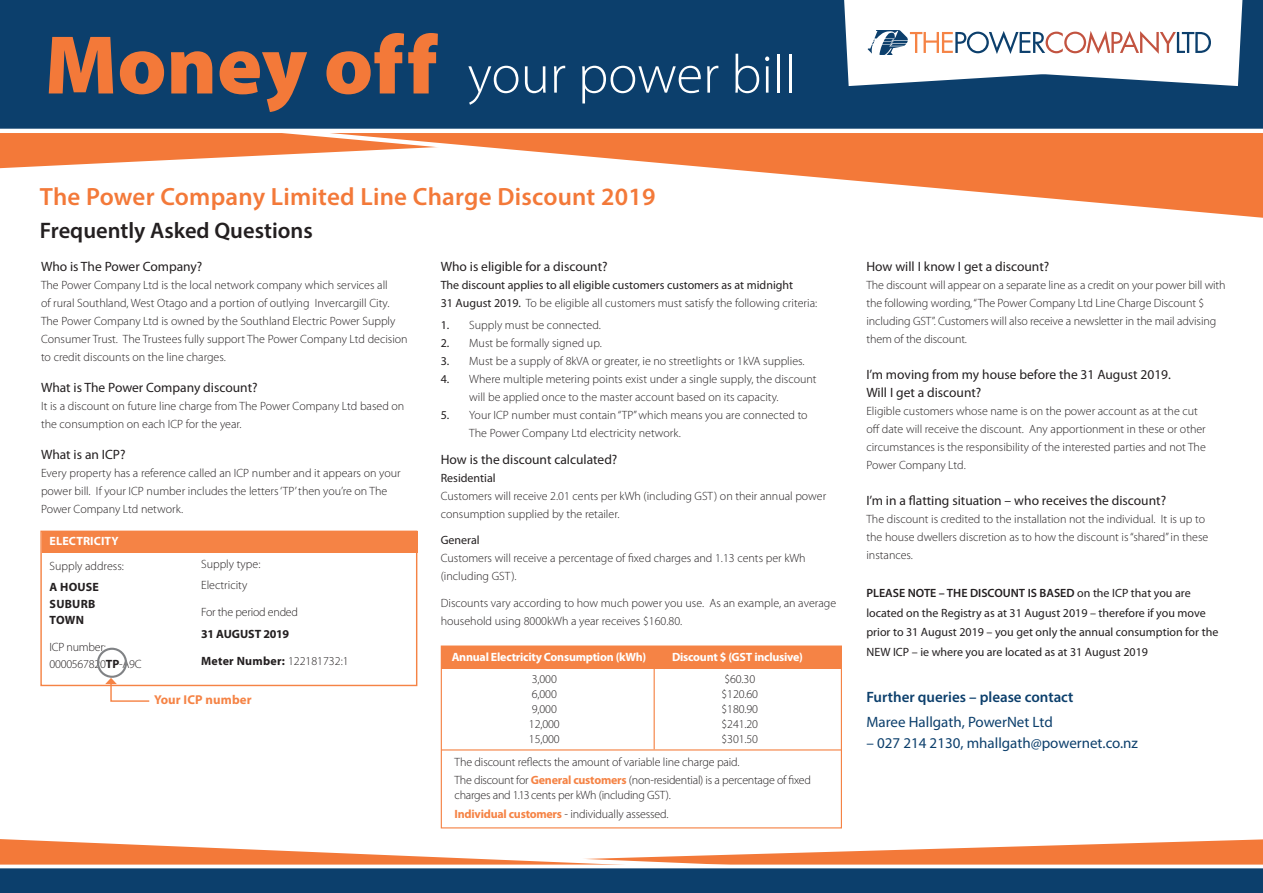
<style>
.page{position:relative;width:1263px;height:893px;background:#fff}
.page>*{position:absolute;margin:0;border:0;box-sizing:border-box;transform-origin:0 0}
.t1{font:900 83.85px "Myriad Pro";color:#f37939}
.t2{font:300 54.9px "Myriad Pro";color:#fff}
.t3{font:600 25.05px "Myriad Pro";letter-spacing:.01em;color:#f37939}
.t4{font:600 22.5px "Myriad Pro";color:#231f20}
.t5{font:15px "Myriad Pro";color:#0c3f6c}
.t6{font:600 15px "Myriad Pro";color:#0c3f6c}
.t7{font:13.5px/18px "Myriad Pro";color:#231f20}
.Normal__Web{font:700 12.9px "Myriad Pro";letter-spacing:.01em;color:#f58345}
.t8{font:300 12px/18px "Myriad Pro";color:#231f20}
.t9{font:12px/19.5px "Myriad Pro";color:#231f20}
.t10{font:300 12px/16.5px "Myriad Pro";letter-spacing:-.02em;color:#231f20}
.t11{font:700 12px "Myriad Pro";letter-spacing:-.02em;color:#fff}
.t12{font:700 12px "Myriad Pro";letter-spacing:.02em;color:#231f20}
.t13{font:700 12px "Myriad Pro";letter-spacing:-.02em;color:#231f20}
.t14{font:700 12px "Myriad Pro";letter-spacing:.01em;color:#fff}
.s1{font-weight:700}
.s2{font-weight:300}
.s3{font-weight:400}
.s4{font-weight:700;color:#f58345}
.s5{font-weight:600}
</style>
<div class="page">
<svg style="left:0;top:133px;width:1263px;height:85px"></svg>
<div style="left:0;top:0;width:1263px;height:129px;background:#0c3f6c"></div>
<svg style="left:844px;top:0;width:398px;height:86px"></svg>
<div style="left:40px;top:531px;width:377px;height:155px;border:1px solid #f58345"></div>
<div style="left:42px;top:531px;width:375px;height:21px;background:#f58345"></div>
<div style="left:97px;top:648px;width:30px;height:30px;border:2px solid #808285;border-radius:50%"></div>
<svg style="left:105px;top:678px;width:46px;height:24px"></svg>
<div style="left:441px;top:646px;width:401px;height:22px;background:#f58345"></div>
<hr style="left:654px;top:654px;width:1px;height:95px;background:#f58345">
<hr style="left:441px;top:749px;width:400px;height:1px;background:#f58345">
<svg style="left:0;top:810px;width:1263px;height:55px"></svg>
<div style="left:0;top:868px;width:1263px;height:25px;background:#0c3f6c"></div>
<p class="t1" style="left:45px;top:9px;width:394px">Money off</p>
<p class="t2" style="left:468px;top:41px;width:330px">your power bill</p>
<p class="t3" style="left:40px;top:180px;width:617px">The Power Company Limited Line Charge Discount 2019</p>
<p class="t4" style="left:40px;top:216px;width:274px">Frequently Asked Questions</p>
<p class="t7" style="left:41px;top:257px;width:163px">Who is The Power Company?</p>
<p class="t8" style="left:41px;top:276px;width:368px">The Power Company Ltd is the local network company which services all<br>of rural Southland, West Otago and a portion of outlying Invercargill City.<br>The Power Company Ltd is owned by the Southland Electric Power Supply Consumer Trust. The Trustees fully support The Power Company Ltd decision to credit discounts on the line charges.</p>
<p class="t7" style="left:41px;top:378px;width:218px">What is The Power Company discount?</p>
<p class="t8" style="left:41px;top:397px;width:365px">It is a discount on future line charge from The Power Company Ltd based on the consumption on each ICP for the year.</p>
<p class="t7" style="left:41px;top:445px;width:86px">What is an ICP?</p>
<p class="t8" style="left:41px;top:463px;width:361px">Every property has a reference called an ICP number and it appears on your power bill. If your ICP number includes the letters ‘TP’ then you’re on The<br>Power Company Ltd network.</p>
<p class="t14" style="left:50px;top:533px;width:71px">ELECTRICITY</p>
<p class="t8" style="left:50px;top:556px;width:76px">Supply address:</p>
<p class="t12" style="left:50px;top:579px;width:51px">A HOUSE</p>
<p class="t12" style="left:50px;top:596px;width:47px">SUBURB</p>
<p class="t12" style="left:50px;top:612px;width:36px">TOWN</p>
<p class="t10" style="left:50px;top:639px;width:94px">ICP number:<br>0000567820<span class="s1">TP</span>-A9C</p>
<p class="t8" style="left:201px;top:554px;width:61px">Supply type:</p>
<p class="t8" style="left:201px;top:576px;width:48px">Electricity</p>
<p class="t10" style="left:201px;top:604px;width:98px">For the period ended</p>
<p class="t13" style="left:201px;top:626px;width:90px">31 AUGUST 2019</p>
<p class="t12" style="left:201px;top:653px;width:149px">Meter Number: <span class="s2">122181732:1</span></p>
<p class="Normal__Web" style="left:154px;top:691px;width:99px">Your ICP number</p>
<p class="t7" style="left:441px;top:257px;width:168px">Who is eligible for a discount?</p>
<p class="t9" style="left:441px;top:276px;width:378px;line-height:18px">The discount applies to all eligible customers customers as at midnight<br>31 August 2019. <span class="s2">To be eligible all customers must satisfy the following criteria:</span></p>
<p class="t8" style="left:441px;top:316px;width:162px"><span class="s3">1.</span> Supply must be connected.</p>
<p class="t8" style="left:441px;top:334px;width:163px"><span class="s3">2.</span> Must be formally signed up.</p>
<p class="t8" style="left:441px;top:352px;width:365px"><span class="s3">3.</span> Must be a supply of 8kVA or greater, ie no streetlights or 1kVA supplies.</p>
<p class="t8" style="left:469px;top:370px;width:349px;text-indent:-28px"><span class="s3">4.</span> Where multiple metering points exist under a single supply, the discount will be applied once to the master account based on its capacity.</p>
<p class="t8" style="left:469px;top:406px;width:340px;text-indent:-28px"><span class="s3">5.</span> Your ICP number must contain “TP” which means you are connected to<br>The Power Company Ltd electricity network.</p>
<p class="t7" style="left:441px;top:450px;width:178px">How is the discount calculated?</p>
<p class="t8" style="left:441px;top:469px;width:387px"><span class="s3">Residential<br></span>Customers will receive 2.01 cents per kWh (including GST) on their annual power consumption supplied by the retailer.</p>
<p class="t8" style="left:441px;top:531px;width:366px"><span class="s3">General<br></span>Customers will receive a percentage of fixed charges and 1.13 cents per kWh (including GST).</p>
<p class="t8" style="left:441px;top:594px;width:397px">Discounts vary according to how much power you use. As an example, an average household using 8000kWh a year receives $160.80.</p>
<p class="t11" style="left:452px;top:649px;width:196px">Annual Electricity Consumption (kWh)</p>
<p class="t11" style="left:672px;top:649px;width:132px">Discount $ (GST inclusive)</p>
<p class="t8" style="left:532px;top:669px;width:27px">3,000</p>
<p class="t8" style="left:724px;top:669px;width:32px">$60.30</p>
<p class="t8" style="left:532px;top:684px;width:27px">6,000</p>
<p class="t8" style="left:721px;top:684px;width:38px">$120.60</p>
<p class="t8" style="left:532px;top:699px;width:27px">9,000</p>
<p class="t8" style="left:721px;top:699px;width:38px">$180.90</p>
<p class="t8" style="left:529px;top:714px;width:32px">12,000</p>
<p class="t8" style="left:721px;top:714px;width:38px">$241.20</p>
<p class="t8" style="left:529px;top:729px;width:32px">15,000</p>
<p class="t8" style="left:721px;top:729px;width:38px">$301.50</p>
<p class="t8" style="left:455px;top:753px;width:286px">The discount reflects the amount of variable line charge paid.</p>
<p class="t10" style="left:455px;top:773px;width:358px;line-height:15px">The discount for <span class="s4">General customers</span> (non-residential) is a percentage of fixed charges and 1.13 cents per kWh (including GST).</p>
<p class="t8" style="left:455px;top:804px;width:215px"><span class="s4">Individual customers</span> - individually assessed.</p>
<p class="t7" style="left:866px;top:257px;width:184px">How will I know I get a discount?</p>
<p class="t8" style="left:866px;top:276px;width:361px">The discount will appear on a separate line as a credit on your power bill with the following wording, “The Power Company Ltd Line Charge Discount $ including GST”. Customers will also receive a newsletter in the mail advising them of the discount.</p>
<p class="t7" style="left:866px;top:365px;width:306px">I’m moving from my house before the 31 August 2019.<br>Will I get a discount?</p>
<p class="t8" style="left:866px;top:402px;width:341px">Eligible customers whose name is on the power account as at the cut off date will receive the discount. Any apportionment in these or other circumstances is the responsibility of the interested parties and not The Power Company Ltd.</p>
<p class="t7" style="left:866px;top:491px;width:301px">I’m in a flatting situation – who receives the discount?</p>
<p class="t8" style="left:866px;top:510px;width:343px">The discount is credited to the installation not the individual. It is up to the house dwellers discretion as to how the discount is “shared” in these instances.</p>
<p class="t9" style="left:866px;top:583px;width:353px"><span class="s5">PLEASE NOTE – THE DISCOUNT IS BASED</span> on the ICP that you are located on the Registry as at 31 August 2019 – therefore if you move prior to 31 August 2019 – you get only the annual consumption for the NEW ICP – ie where you are located as at 31 August 2019</p>
<p class="t6" style="left:866px;top:687px;width:209px">Further queries – please contact</p>
<p class="t5" style="left:866px;top:713px;width:188px">Maree Hallgath, PowerNet Ltd</p>
<p class="t5" style="left:866px;top:734px;width:273px">– 027 214 2130, mhallgath@powernet.co.nz</p>
</div>
